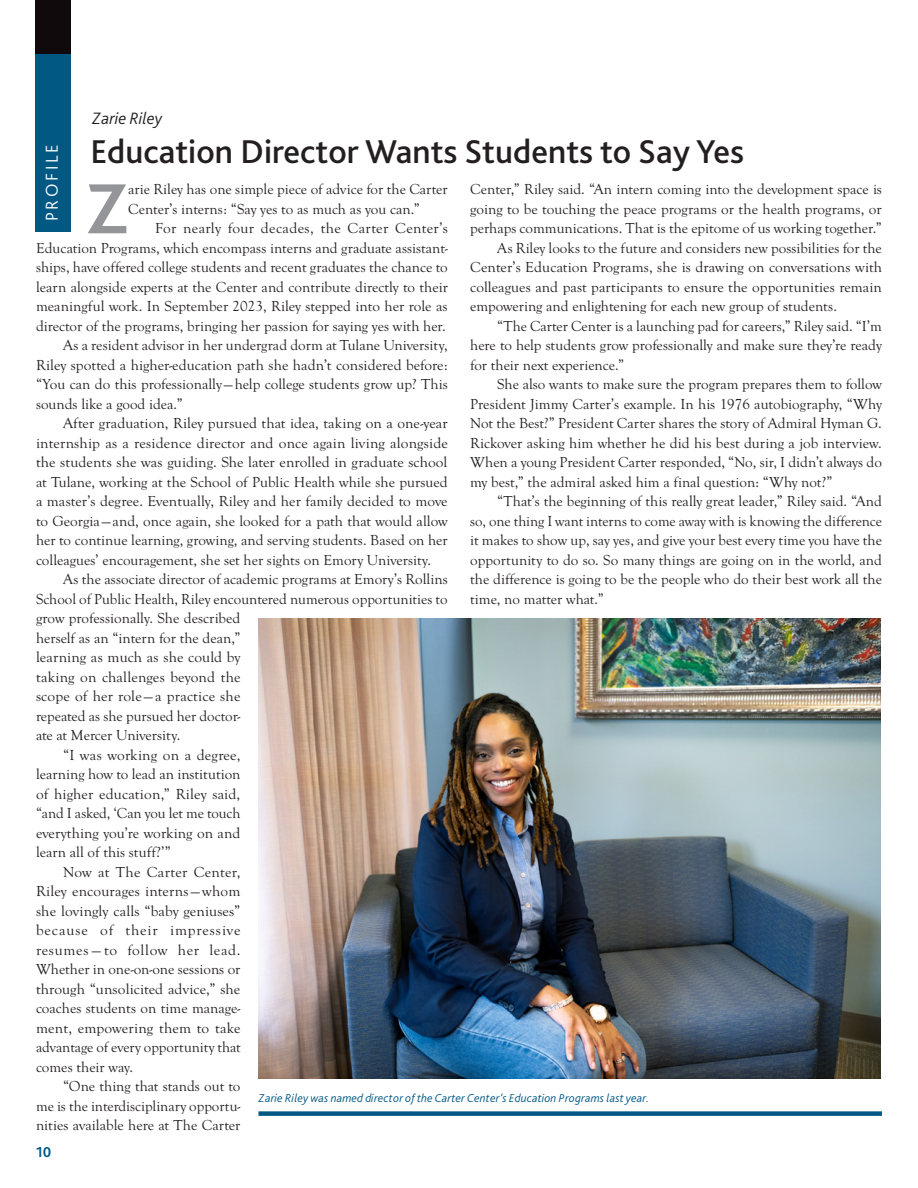
<style>
.page{position:relative;width:918px;height:1188px;background:#fff}
.page>*{position:absolute;margin:0;border:0;box-sizing:border-box;transform-origin:0 0}
._1st_Para{font:700 74.25px "Bliss 2";color:#939598}
.New_Head{font:500 34.5px "Bliss 2";color:#231f20}
.t1{font:300 18px "Bliss 2";letter-spacing:.15em;color:#fff}
.Profile_head{font:italic 300 17.25px "Bliss 2";color:#231f20}
.New_Body{font:15px/19.5px "Goudy Old Sty";color:#231f20;text-align:justify}
._1st_Para-2{font:15px/19.5px "Goudy Old Sty";color:#231f20}
.t2{font:700 15px "Bliss 2";color:#005883}
.New_Caption_with_Rul{font:italic 300 12px "Bliss 2";letter-spacing:.01em;color:#005883}
</style>
<div class="page">
<div style="left:35px;top:0;width:36px;height:63px;background:#110a0c"></div>
<div style="left:35px;top:54px;width:36px;height:178px;background:#005883"></div>
<div style="left:258px;top:1111px;width:624px;height:5px;background:#005883"></div>
<img style="left:258px;top:618px;width:623px;height:461px">
<p class="Profile_head" style="left:92px;top:107px;width:72px">Zarie Riley</p>
<p class="New_Head" style="left:90px;top:130px;width:655px">Education Director Wants Students to Say Yes</p>
<p class="t1" style="left:41px;top:221px;width:79px;rotate:-90deg">PROFILE</p>
<p class="_1st_Para" style="left:86px;top:163px;width:44px">Z</p>
<p class="_1st_Para-2" style="left:128px;top:180px;width:321px">arie Riley has one simple piece of advice for the Carter<br>Center’s interns: “Say yes to as much as you can.”</p>
<p class="New_Body" style="left:470px;top:180px;width:413px">Center,” Riley said. “An intern coming into the development space is going to be touching the peace programs or the health programs, or perhaps communications. That is the epitome of us working together.”</p>
<p class="New_Body" style="left:470px;top:238px;width:413px;text-indent:27px">As Riley looks to the future and considers new possibilities for the Center’s Education Programs, she is drawing on conversations with colleagues and past participants to ensure the opportunities remain empowering and enlightening for each new group of students.</p>
<p class="New_Body" style="left:470px;top:316px;width:413px;text-indent:27px">“The Carter Center is a launching pad for careers,” Riley said. “I’m here to help students grow professionally and make sure they’re ready for their next experience.”</p>
<p class="New_Body" style="left:470px;top:375px;width:413px;text-indent:27px">She also wants to make sure the program prepares them to follow President Jimmy Carter’s example. In his 1976 autobiography, “Why Not the Best?” President Carter shares the story of Admiral Hyman G.<br>Rickover asking him whether he did his best during a job interview.<br>When a young President Carter responded, “No, sir, I didn’t always do my best,” the admiral asked him a final question: “Why not?”</p>
<p class="New_Body" style="left:470px;top:492px;width:413px;text-indent:27px">“That’s the beginning of this really great leader,” Riley said. “And so, one thing I want interns to come away with is knowing the difference it makes to show up, say yes, and give your best every time you have the opportunity to do so. So many things are going on in the world, and the difference is going to be the people who do their best work all the time, no matter what.”</p>
<p class="New_Body" style="left:36px;top:219px;width:413px;text-indent:119px">For nearly four decades, the Carter Center’s Education Programs, which encompass interns and graduate assistant&shy;ships, have offered college students and recent graduates the chance to learn alongside experts at the Center and contribute directly to their meaningful work. In September 2023, Riley stepped into her role as director of the programs, bringing her passion for saying yes with her.</p>
<p class="New_Body" style="left:36px;top:336px;width:413px;text-indent:27px">As a resident advisor in her undergrad dorm at Tulane University, Riley spotted a higher-education path she hadn’t considered before: “You can do this professionally—help college students grow up? This sounds like a good idea.”</p>
<p class="New_Body" style="left:36px;top:414px;width:413px;text-indent:27px">After graduation, Riley pursued that idea, taking on a one-year internship as a residence director and once again living alongside the students she was guiding. She later enrolled in graduate school at Tulane, working at the School of Public Health while she pursued a master’s degree. Eventually, Riley and her family decided to move to Georgia—and, once again, she looked for a path that would allow her to continue learning, growing, and serving students. Based on her colleagues’ encouragement, she set her sights on Emory University.</p>
<p class="New_Body" style="left:36px;top:570px;width:413px;text-align:left;text-indent:27px">As the associate director of academic programs at Emory’s Rollins School of Public Health, Riley encountered numerous opportunities to grow professionally. She described<br>herself as an “intern for the dean,”<br>learning as much as she could by<br>taking on challenges beyond the<br>scope of her role—a practice she<br>repeated as she pursued her doctor-<br>ate at Mercer University.</p>
<p class="New_Body" style="left:36px;top:745px;width:206px;text-indent:27px">“I was working on a degree, learning how to lead an institution of higher education,” Riley said, “and I asked, ‘Can you let me touch everything you’re working on and learn all of this stuff?’”</p>
<p class="New_Body" style="left:36px;top:862px;width:206px;text-indent:27px">Now at The Carter Center, Riley encourages interns—whom she lovingly calls “baby geniuses” because of their impressive resumes — to follow her lead.<br>Whether in one-on-one sessions or through “unsolicited advice,” she coaches students on time manage&shy;ment, empowering them to take advantage of every opportunity that comes their way.</p>
<p class="New_Body" style="left:36px;top:1077px;width:206px;text-indent:27px">“One thing that stands out to me is the interdisciplinary opportu&shy;nities available here at The Carter</p>
<p class="New_Caption_with_Rul" style="left:258px;top:1091px;width:392px">Zarie Riley was named director of the Carter Center’s Education Programs last year.</p>
<p class="t2" style="left:36px;top:1143px;width:17px">10</p>
</div>
